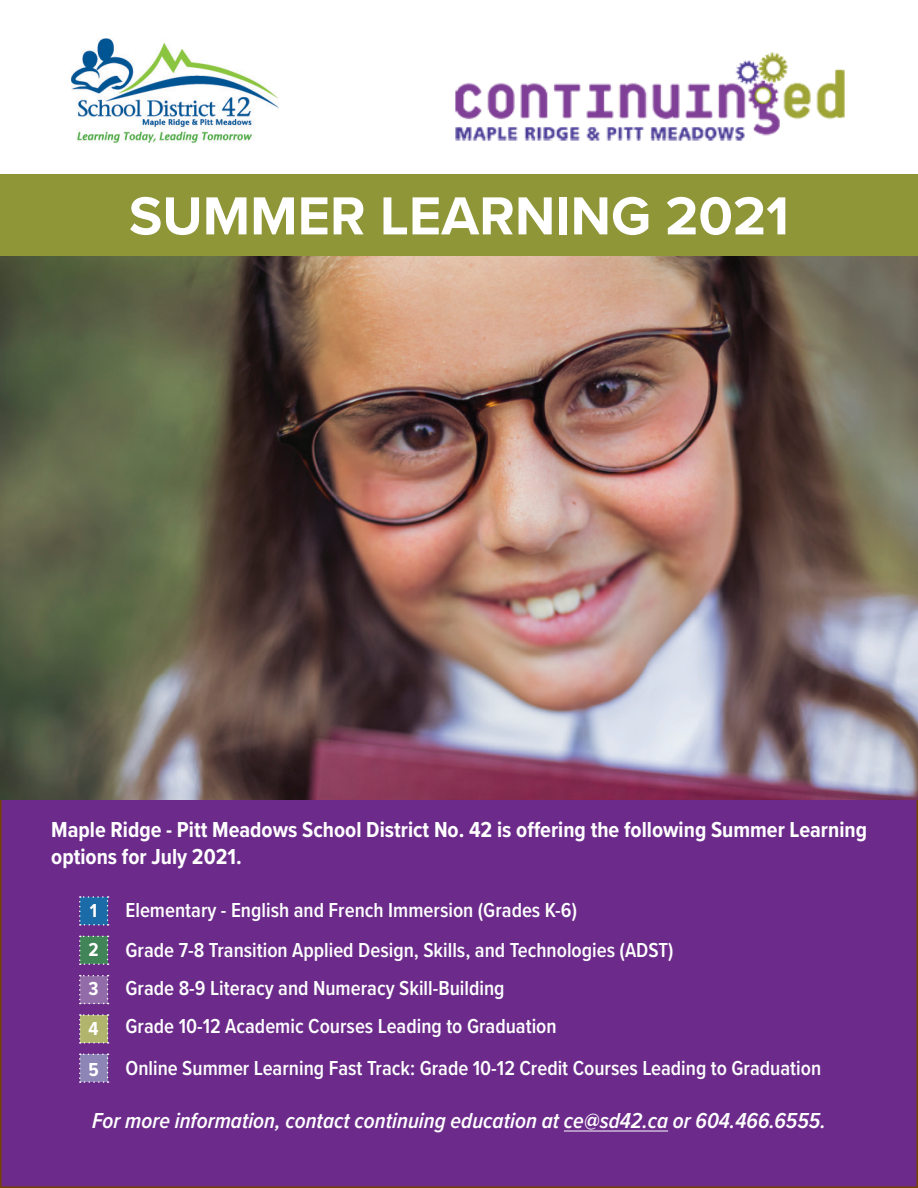
<style>
.page{position:relative;width:918px;height:1188px;background:#fff}
.page>*{position:absolute;margin:0;border:0;box-sizing:border-box;transform-origin:0 0}
.t1{font:700 55.5px "Proxima Nova";color:#fff}
.t2{font:700 22.5px/27px "Proxima Nova Cond";color:#fff}
.t3{font:italic 600 22.5px "Proxima Nova Cond";color:#fff}
.t4{font:600 21px/38px "Proxima Nova Cond";color:#fff}
.t5{font:700 19.5px/38.7px "Proxima Nova Cond";color:#fff;text-align:justify}
</style>
<div class="page">
<img style="left:455px;top:52px;width:390px;height:89px">
<div style="left:1px;top:796px;width:916px;height:391px;background:#6c2b8b"></div>
<div style="left:0;top:175px;width:918px;height:84px;background:#8e9637"></div>
<img style="left:71px;top:38px;width:207px;height:104px">
<img style="left:0;top:256px;width:918px;height:543px">
<svg style="left:79px;top:896px;width:30px;height:30px"></svg>
<svg style="left:79px;top:936px;width:30px;height:29px"></svg>
<svg style="left:79px;top:975px;width:30px;height:29px"></svg>
<svg style="left:79px;top:1014px;width:30px;height:30px"></svg>
<svg style="left:79px;top:1054px;width:30px;height:29px"></svg>
<hr style="left:564px;top:1131px;width:104px;height:1px;background:#fff">
<h1 class="t1" style="left:129px;top:183px;width:662px">SUMMER LEARNING 2021</h1>
<p class="t2" style="left:51px;top:817px;width:817px">Maple Ridge - Pitt Meadows School District No. 42 is offering the following Summer Learning options for July 2021.</p>
<p class="t4" style="left:126px;top:892px;width:453px">Elementary - English and French Immersion (Grades K-6)</p>
<p class="t5" style="left:89px;top:892px;width:12px">1<br>2<br>3</p>
<p class="t5" style="left:89px;top:1009px;width:12px;line-height:40.3px">4<br>5</p>
<p class="t3" style="left:92px;top:1107px;width:735px">For more information, contact continuing education at ce@sd42.ca or 604.466.6555.</p>
<p class="t4" style="left:126px;top:932px;width:550px">Grade 7-8 Transition Applied Design, Skills, and Technologies (ADST)<br>Grade 8-9 Literacy and Numeracy Skill-Building<br>Grade 10-12 Academic Courses Leading to Graduation</p>
<p class="t4" style="left:126px;top:1050px;width:697px">Online Summer Learning Fast Track: Grade 10-12 Credit Courses Leading to Graduation</p>
</div>
